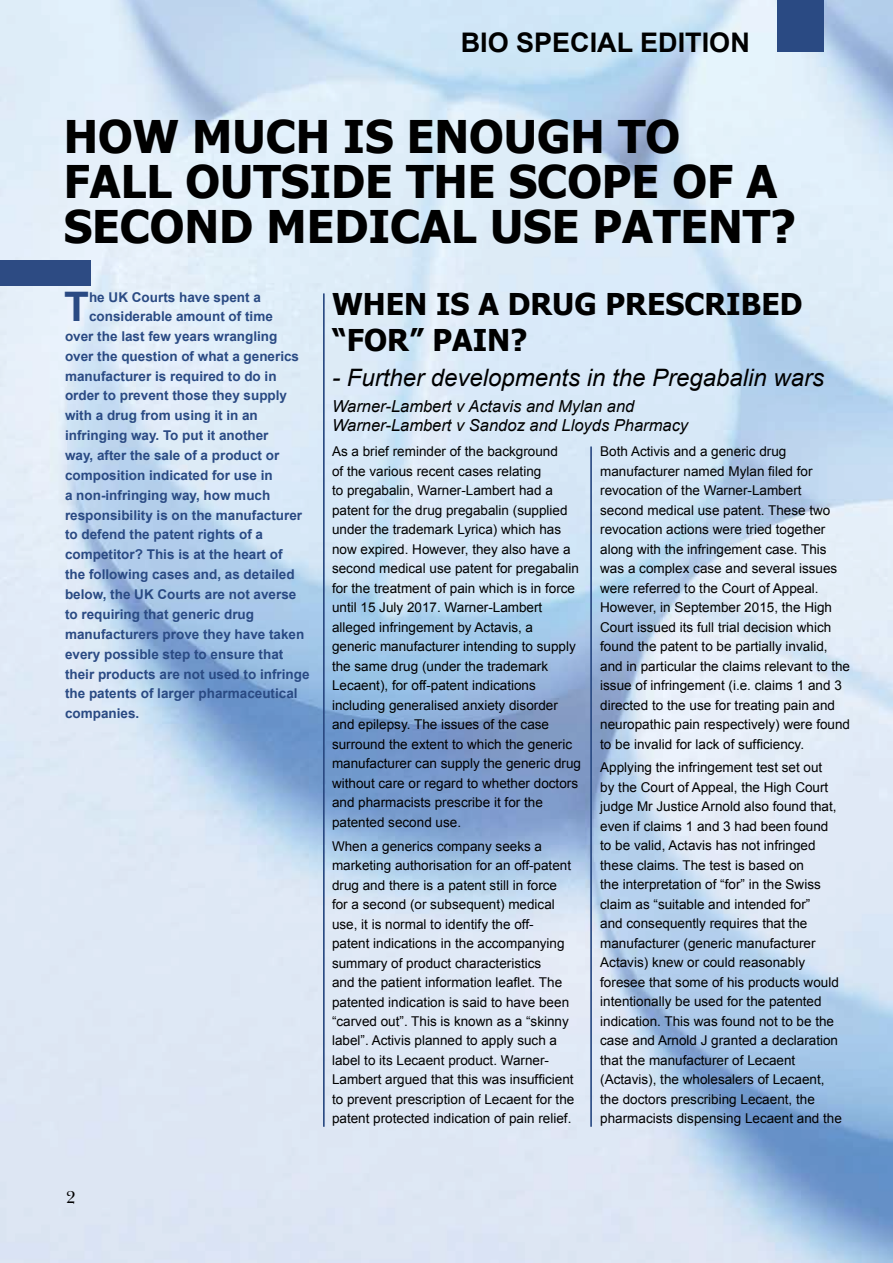
<style>
.page{position:relative;width:893px;height:1263px;background:#fff}
.page>*{position:absolute;margin:0;border:0;box-sizing:border-box;transform-origin:0 0}
.t1{font:700 45px/45px "Tahoma";color:#000}
.t2{font:700 40.8px "Arial";color:#2a4a83}
.t3{font:700 30px/36px "Tahoma";color:#000}
.t4{font:700 27px "Arial";color:#000}
.t5{font:italic 24px "Arial";color:#000}
.t6{font:18px "New Baskerville";color:#000}
.t7{font:italic 16.5px/19.5px "Arial";color:#000}
.t8{font:13.5px/19.5px "Arial";color:#000}
.t9{font:700 13.5px "Arial";color:#2a4a83}
</style>
<div class="page">
<img style="left:0;top:0;width:893px;height:1263px">
<div style="left:778px;top:0;width:46px;height:51px;background:#2a4a83"></div>
<hr style="left:323px;top:293px;width:2px;height:834px;background:#2a4a83">
<hr style="left:590px;top:446px;width:2px;height:681px;background:#2a4a83">
<div style="left:0;top:260px;width:91px;height:26px;background:#2d4b83"></div>
<h3 class="t4" style="left:461px;top:24px;width:291px">BIO SPECIAL EDITION</h3>
<h1 class="t1" style="left:64px;top:112px;width:734px">HOW MUCH IS ENOUGH TO<br>FALL OUTSIDE THE SCOPE OF A<br>SECOND MEDICAL USE PATENT?</h1>
<h2 class="t2" style="left:64px;top:279px;width:26px">T</h2>
<p class="t9" style="left:89px;top:288px;width:173px">he UK Courts have spent a</p>
<p class="t9" style="left:89px;top:307px;width:185px">considerable amount of time</p>
<p class="t9" style="left:65px;top:327px;width:214px">over the last few years wrangling</p>
<p class="t9" style="left:65px;top:347px;width:236px">over the question of what a generics</p>
<p class="t9" style="left:65px;top:367px;width:213px">manufacturer is required to do in</p>
<p class="t9" style="left:65px;top:387px;width:224px">order to prevent those they supply</p>
<p class="t9" style="left:65px;top:407px;width:194px">with a drug from using it in an</p>
<p class="t9" style="left:65px;top:426px;width:205px">infringing way. To put it another</p>
<p class="t9" style="left:65px;top:446px;width:216px">way, after the sale of a product or</p>
<p class="t9" style="left:65px;top:466px;width:209px">composition indicated for use in</p>
<p class="t9" style="left:65px;top:486px;width:207px">a non-infringing way, how much</p>
<p class="t9" style="left:65px;top:506px;width:239px">responsibility is on the manufacturer</p>
<p class="t9" style="left:65px;top:526px;width:200px">to defend the patent rights of a</p>
<p class="t9" style="left:65px;top:546px;width:219px">competitor? This is at the heart of</p>
<p class="t9" style="left:65px;top:565px;width:231px">the following cases and, as detailed</p>
<p class="t9" style="left:65px;top:585px;width:233px">below, the UK Courts are not averse</p>
<p class="t9" style="left:65px;top:605px;width:191px">to requiring that generic drug</p>
<p class="t9" style="left:65px;top:625px;width:241px">manufacturers prove they have taken</p>
<p class="t9" style="left:65px;top:645px;width:220px">every possible step to ensure that</p>
<p class="t9" style="left:65px;top:665px;width:246px">their products are not used to infringe</p>
<p class="t9" style="left:65px;top:685px;width:234px">the patents of larger pharmaceutical</p>
<p class="t9" style="left:65px;top:704px;width:76px">companies.</p>
<h3 class="t3" style="left:332px;top:284px;width:472px">WHEN IS A DRUG PRESCRIBED “FOR” PAIN?</h3>
<h3 class="t5" style="left:332px;top:362px;width:494px">- Further developments in the Pregabalin wars</h3>
<p class="t7" style="left:332px;top:396px;width:358px">Warner-Lambert v Actavis and Mylan and<br>Warner-Lambert v Sandoz and Lloyds Pharmacy</p>
<p class="t8" style="left:332px;top:442px;width:251px">As a brief reminder of the background<br>of the various recent cases relating<br>to pregabalin, Warner-Lambert had a patent for the drug pregabalin (supplied under the trademark Lyrica) which has now expired. However, they also have a second medical use patent for pregabalin for the treatment of pain which is in force until 15 July 2017. Warner-Lambert alleged infringement by Actavis, a<br>generic manufacturer intending to supply the same drug (under the trademark Lecaent), for off-patent indications including generalised anxiety disorder and epilepsy. The issues of the case surround the extent to which the generic manufacturer can supply the generic drug without care or regard to whether doctors and pharmacists prescribe it for the patented second use.</p>
<p class="t8" style="left:332px;top:836px;width:244px">When a generics company seeks a marketing authorisation for an off-patent drug and there is a patent still in force for a second (or subsequent) medical use, it is normal to identify the off&shy;patent indications in the accompanying summary of product characteristics<br>and the patient information leaflet. The patented indication is said to have been “carved out”. This is known as a “skinny label”. Activis planned to apply such a label to its Lecaent product. Warner-Lambert argued that this was insufficient to prevent prescription of Lecaent for the patent protected indication of pain relief.</p>
<p class="t8" style="left:600px;top:442px;width:251px">Both Activis and a generic drug manufacturer named Mylan filed for revocation of the Warner-Lambert<br>second medical use patent. These two revocation actions were tried together along with the infringement case. This was a complex case and several issues were referred to the Court of Appeal.<br>However, in September 2015, the High Court issued its full trial decision which found the patent to be partially invalid, and in particular the claims relevant to the issue of infringement (i.e. claims 1 and 3 directed to the use for treating pain and neuropathic pain respectively) were found to be invalid for lack of sufficiency.</p>
<p class="t8" style="left:600px;top:758px;width:243px">Applying the infringement test set out<br>by the Court of Appeal, the High Court judge Mr Justice Arnold also found that, even if claims 1 and 3 had been found to be valid, Actavis has not infringed these claims. The test is based on<br>the interpretation of “for” in the Swiss claim as “suitable and intended for”<br>and consequently requires that the manufacturer (generic manufacturer Actavis) knew or could reasonably foresee that some of his products would intentionally be used for the patented indication. This was found not to be the case and Arnold J granted a declaration that the manufacturer of Lecaent (Actavis), the wholesalers of Lecaent, the doctors prescribing Lecaent, the pharmacists dispensing Lecaent and the</p>
<h3 class="t6" style="left:66px;top:1187px;width:11px">2</h3>
</div>
